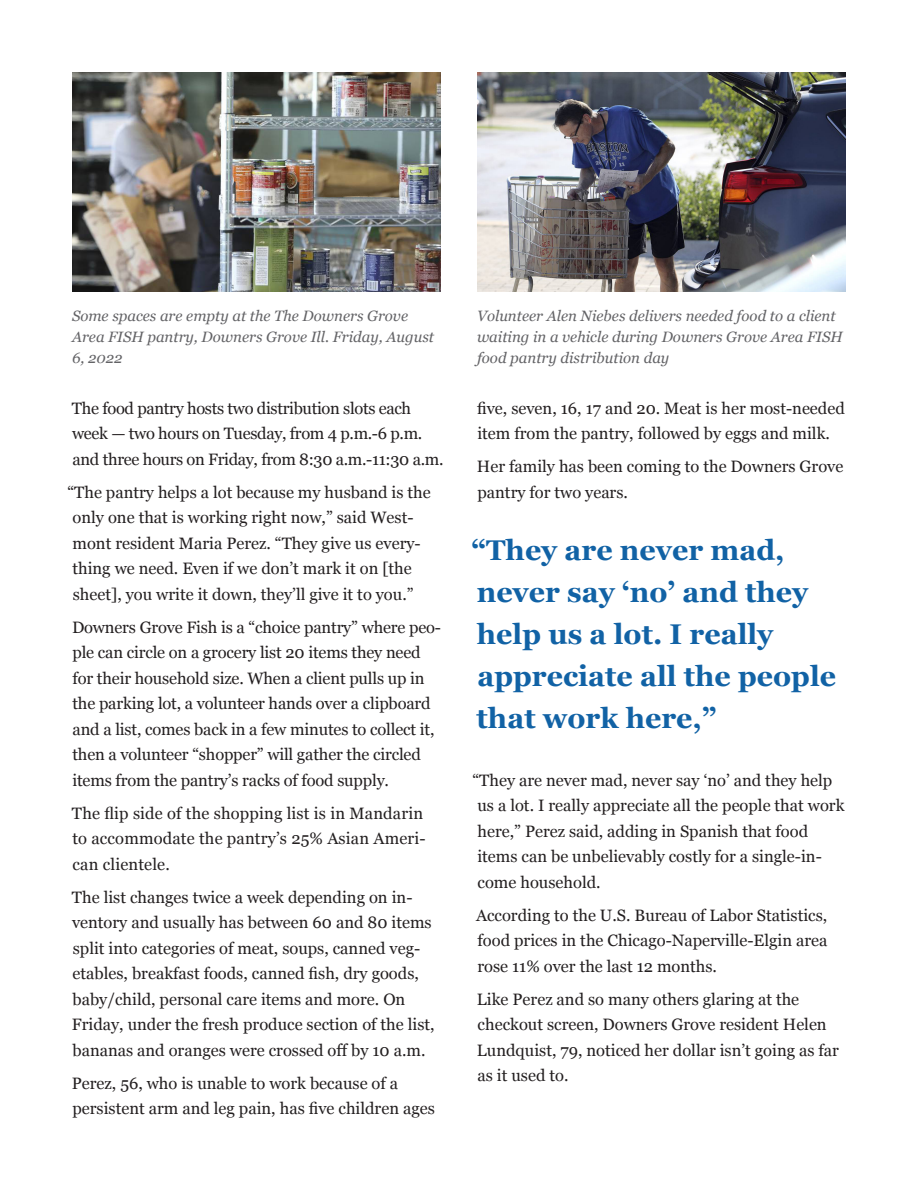
<style>
.page{position:relative;width:918px;height:1188px;background:#fff}
.page>*{position:absolute;margin:0;border:0;box-sizing:border-box;transform-origin:0 0}
.body{font:700 28.5px/42px "Georgia";color:#1162a5}
.body-2{font:16.5px/25.5px "Georgia";color:#231f20}
.body-3{font:16.5px/25.5px "Georgia";letter-spacing:-.02em;color:#231f20}
.t1{font:italic 15px/21px "Georgia";color:#636366}
</style>
<div class="page">
<img style="left:72px;top:73px;width:369px;height:218px">
<img style="left:477px;top:73px;width:369px;height:218px">
<p class="t1" style="left:72px;top:305px;width:364px">Some spaces are empty at the The Downers Grove<br>Area FISH pantry, Downers Grove Ill. Friday, August<br>6, 2022</p>
<p class="t1" style="left:477px;top:305px;width:367px">Volunteer Alen Niebes delivers needed food to a client waiting in a vehicle during Downers Grove Area FISH food pantry distribution day</p>
<p class="body-3" style="left:72px;top:395px;width:373px">The food pantry hosts two distribution slots each week — two hours on Tuesday, from 4 p.m.-6 p.m. and three hours on Friday, from 8:30 a.m.-11:30 a.m.</p>
<p class="body-2" style="left:72px;top:479px;width:360px;text-indent:-5px">“The pantry helps a lot because my husband is the only one that is working right now,” said West&shy;mont resident Maria Perez. “They give us every&shy;thing we need. Even if we don’t mark it on [the sheet], you write it down, they’ll give it to you.”</p>
<p class="body-2" style="left:72px;top:614px;width:371px">Downers Grove Fish is a “choice pantry” where peo&shy;ple can circle on a grocery list 20 items they need for their household size. When a client pulls up in the parking lot, a volunteer hands over a clipboard and a list, comes back in a few minutes to collect it, then a volunteer “shopper” will gather the circled items from the pantry’s racks of food supply.</p>
<p class="body-2" style="left:72px;top:800px;width:355px">The flip side of the shopping list is in Mandarin to accommodate the pantry’s 25% Asian Ameri&shy;can clientele.</p>
<p class="body-2" style="left:72px;top:884px;width:364px">The list changes twice a week depending on in&shy;ventory and usually has between 60 and 80 items split into categories of meat, soups, canned veg&shy;etables, breakfast foods, canned fish, dry goods, baby/child, personal care items and more. On Friday, under the fresh produce section of the list, bananas and oranges were crossed off by 10 a.m.</p>
<p class="body-2" style="left:72px;top:1070px;width:365px">Perez, 56, who is unable to work because of a persistent arm and leg pain, has five children ages</p>
<p class="body-2" style="left:477px;top:395px;width:369px">five, seven, 16, 17 and 20. Meat is her most-needed item from the pantry, followed by eggs and milk.</p>
<p class="body-2" style="left:477px;top:453px;width:368px">Her family has been coming to the Downers Grove pantry for two years.</p>
<p class="body" style="left:471px;top:528px;width:366px">“They are never mad, never say ‘no’ and they help us a lot. I really appreciate all the people that work here,”</p>
<p class="body-2" style="left:477px;top:767px;width:369px;text-indent:-5px">“They are never mad, never say ‘no’ and they help us a lot. I really appreciate all the people that work here,” Perez said, adding in Spanish that food items can be unbelievably costly for a single-in&shy;come household.</p>
<p class="body-2" style="left:476px;top:902px;width:353px;text-align:justify">According to the U.S. Bureau of Labor Statistics, food prices in the Chicago-Naperville-Elgin area rose 11% over the last 12 months.</p>
<p class="body-2" style="left:477px;top:986px;width:364px">Like Perez and so many others glaring at the checkout screen, Downers Grove resident Helen Lundquist, 79, noticed her dollar isn’t going as far as it used to.</p>
</div>
